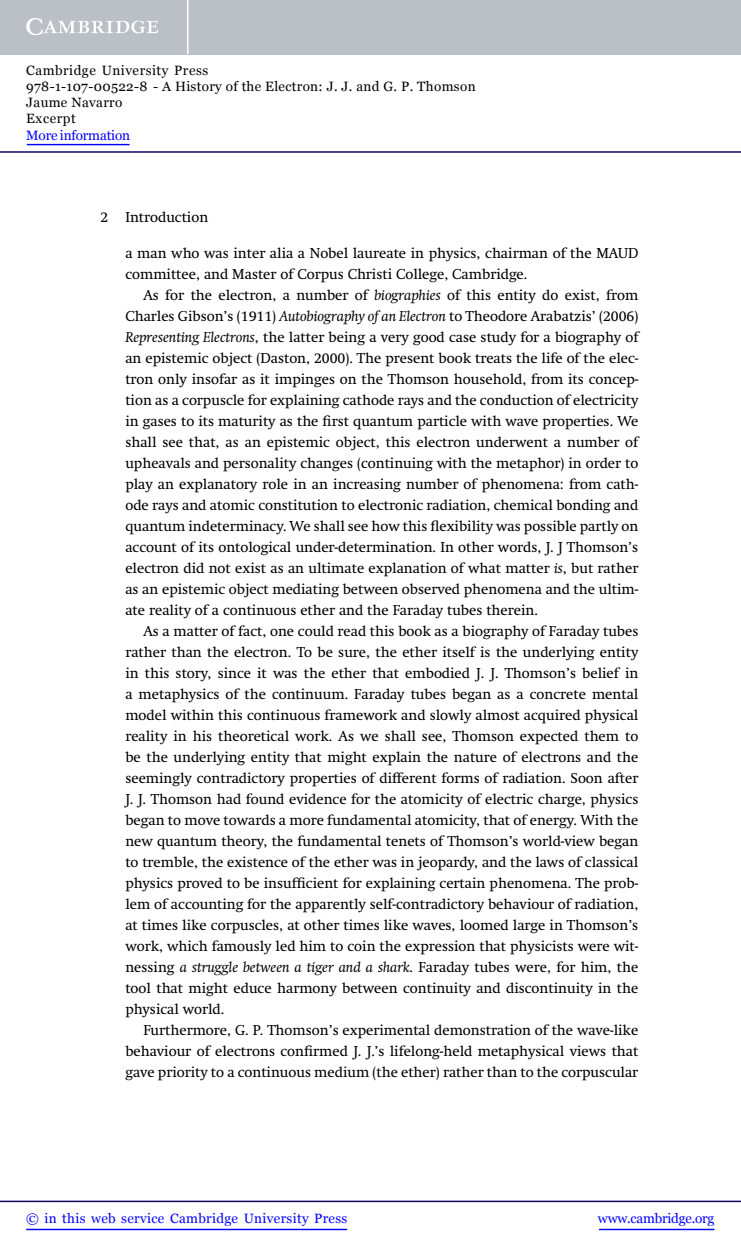
<style>
.page{position:relative;width:741px;height:1253px;background:#fff}
.page>*{position:absolute;margin:0;border:0;box-sizing:border-box;transform-origin:0 0}
.t1{font:14.25px "Swift";color:#000}
.t2{font:13.5px/16.2px "Georgia";letter-spacing:.025em;color:#000}
.t3{font:13.5px "Georgia";letter-spacing:.025em;color:#00f}
.t4{font:13.5px "Georgia";letter-spacing:-.015em;color:#00f}
.t5{font:13.5px "Georgia";letter-spacing:-.01em;color:#00f}
.s1{font-style:italic}
</style>
<div class="page">
<div style="left:0;top:0;width:741px;height:54px;background:#bac0c6"></div>
<svg style="left:26px;top:18px;width:132px;height:17px"></svg>
<hr style="left:187px;top:0;width:2px;height:54px;background:#fff">
<hr style="left:0;top:151px;width:741px;height:2px;background:#150666">
<hr style="left:27px;top:144px;width:103px;height:1px;background:#00f">
<hr style="left:599px;top:1228px;width:115px;height:2px;background:#00f">
<hr style="left:0;top:1200px;width:741px;height:2px;background:#150666">
<hr style="left:26px;top:1228px;width:321px;height:2px;background:#00f">
<p class="t2" style="left:26px;top:62px;width:451px">Cambridge University Press<br>978-1-107-00522-8 - A History of the Electron: J. J. and G. P. Thomson<br>Jaume Navarro<br>Excerpt</p>
<p class="t5" style="left:26px;top:127px;width:105px">More information</p>
<p class="t1" style="left:101px;top:209px;width:109px">2 Introduction</p>
<p class="t1" style="left:125px;top:245px;width:515px">a man who was inter alia a Nobel laureate in physics, chairman of the MAUD</p>
<p class="t1" style="left:125px;top:266px;width:404px">committee, and Master of Corpus Christi College, Cambridge.</p>
<p class="t1" style="left:143px;top:287px;width:496px">As for the electron, a number of <span class="s1">biographies</span> of this entity do exist, from</p>
<p class="t1" style="left:125px;top:308px;width:514px">Charles Gibson’s (1911) <span class="s1">Autobiography of an Electron</span> to Theodore Arabatzis’ (2006)</p>
<p class="t1" style="left:125px;top:329px;width:515px"><span class="s1">Representing Electrons</span>, the latter being a very good case study for a biography of</p>
<p class="t1" style="left:125px;top:350px;width:515px">an epistemic object (Daston, 2000). The present book treats the life of the elec-</p>
<p class="t1" style="left:125px;top:371px;width:515px">tron only insofar as it impinges on the Thomson household, from its concep-</p>
<p class="t1" style="left:125px;top:392px;width:515px">tion as a corpuscle for explaining cathode rays and the conduction of electricity</p>
<p class="t1" style="left:125px;top:413px;width:514px">in gases to its maturity as the first quantum particle with wave properties. We</p>
<p class="t1" style="left:125px;top:434px;width:514px">shall see that, as an epistemic object, this electron underwent a number of</p>
<p class="t1" style="left:125px;top:455px;width:515px">upheavals and personality changes (continuing with the metaphor) in order to</p>
<p class="t1" style="left:125px;top:476px;width:515px">play an explanatory role in an increasing number of phenomena: from cath-</p>
<p class="t1" style="left:125px;top:497px;width:515px">ode rays and atomic constitution to electronic radiation, chemical bonding and</p>
<p class="t1" style="left:125px;top:518px;width:515px">quantum indeterminacy. We shall see how this flexibility was possible partly on</p>
<p class="t1" style="left:125px;top:539px;width:514px">account of its ontological under-determination. In other words, J. J Thomson’s</p>
<p class="t1" style="left:125px;top:560px;width:515px">electron did not exist as an ultimate explanation of what matter <span class="s1">is</span>, but rather</p>
<p class="t1" style="left:125px;top:581px;width:514px">as an epistemic object mediating between observed phenomena and the ultim-</p>
<p class="t1" style="left:125px;top:602px;width:414px">ate reality of a continuous ether and the Faraday tubes therein.</p>
<p class="t1" style="left:143px;top:623px;width:497px">As a matter of fact, one could read this book as a biography of Faraday tubes</p>
<p class="t1" style="left:125px;top:644px;width:515px">rather than the electron. To be sure, the ether itself is the underlying entity</p>
<p class="t1" style="left:125px;top:665px;width:514px">in this story, since it was the ether that embodied J. J. Thomson’s belief in</p>
<p class="t1" style="left:125px;top:686px;width:515px">a metaphysics of the continuum. Faraday tubes began as a concrete mental</p>
<p class="t1" style="left:125px;top:707px;width:514px">model within this continuous framework and slowly almost acquired physical</p>
<p class="t1" style="left:125px;top:728px;width:515px">reality in his theoretical work. As we shall see, Thomson expected them to</p>
<p class="t1" style="left:125px;top:749px;width:514px">be the underlying entity that might explain the nature of electrons and the</p>
<p class="t1" style="left:125px;top:770px;width:514px">seemingly contradictory properties of different forms of radiation. Soon after</p>
<p class="t1" style="left:125px;top:791px;width:515px">J. J. Thomson had found evidence for the atomicity of electric charge, physics</p>
<p class="t1" style="left:125px;top:812px;width:515px">began to move towards a more fundamental atomicity, that of energy. With the</p>
<p class="t1" style="left:125px;top:833px;width:514px">new quantum theory, the fundamental tenets of Thomson’s world-view began</p>
<p class="t1" style="left:125px;top:854px;width:514px">to tremble, the existence of the ether was in jeopardy, and the laws of classical</p>
<p class="t1" style="left:125px;top:875px;width:515px">physics proved to be insufficient for explaining certain phenomena. The prob-</p>
<p class="t1" style="left:125px;top:896px;width:514px">lem of accounting for the apparently self-contradictory behaviour of radiation,</p>
<p class="t1" style="left:125px;top:917px;width:514px">at times like corpuscles, at other times like waves, loomed large in Thomson’s</p>
<p class="t1" style="left:125px;top:938px;width:514px">work, which famously led him to coin the expression that physicists were wit-</p>
<p class="t1" style="left:125px;top:959px;width:515px">nessing <span class="s1">a struggle between a tiger and a shark</span>. Faraday tubes were, for him, the</p>
<p class="t1" style="left:125px;top:980px;width:515px">tool that might educe harmony between continuity and discontinuity in the</p>
<p class="t1" style="left:125px;top:1001px;width:100px">physical world.</p>
<p class="t1" style="left:143px;top:1022px;width:496px">Furthermore, G. P. Thomson’s experimental demonstration of the wave-like</p>
<p class="t1" style="left:125px;top:1043px;width:515px">behaviour of electrons confirmed J. J.’s lifelong-held metaphysical views that</p>
<p class="t1" style="left:125px;top:1064px;width:514px">gave priority to a continuous medium (the ether) rather than to the corpuscular</p>
<p class="t3" style="left:26px;top:1211px;width:323px">© in this web service Cambridge University Press</p>
<p class="t4" style="left:598px;top:1211px;width:118px">www.cambridge.org</p>
</div>
